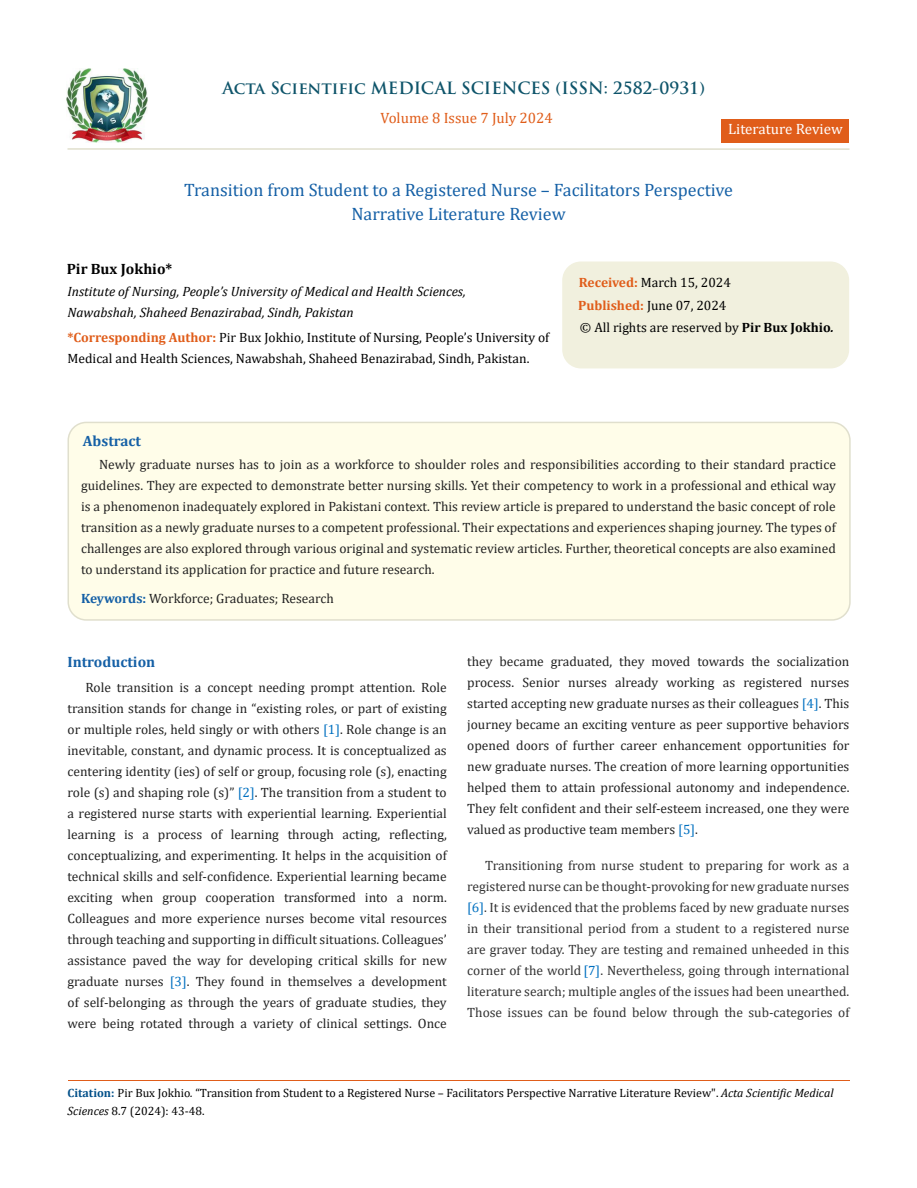
<style>
.page{position:relative;width:917px;height:1188px;background:#fff}
.page>*{position:absolute;margin:0;border:0;box-sizing:border-box;transform-origin:0 0}
.t1{font:18px/24px "Cambria";color:#1560a6;text-align:center}
.t2{font:700 16.5px "Trajan Pro";color:#0e546a}
.t3{font:15px "Cambria";color:#e05d1a}
.t4{font:700 15px "Cambria";color:#1560a6}
.t5{font:15px "Cambria";color:#fff}
.t6{font:700 15px "Cambria";color:#000}
.t7{font:13.5px/21px "Cambria";color:#222;text-align:justify}
.t8{font:13.5px/21px "Cambria";color:#333;text-align:justify}
.t9{font:13.5px/21px "Cambria";color:#000}
.t10{font:italic 13.5px/21px "Cambria";color:#000}
.t11{font:12px/18px "Cambria";color:#000}
.s1{font-weight:700;color:#e05d1a}
.s2{font-weight:700}
.s3{font-weight:700;font-style:italic}
.s4{font-weight:700;color:#1560a6}
.s5{color:#0070c0}
.s6{font-weight:700;color:#035089}
.s7{font-style:italic}
</style>
<div class="page">
<img style="left:67px;top:68px;width:80px;height:74px">
<div style="left:721px;top:119px;width:128px;height:23px;background:#e05d1a"></div>
<div style="left:563px;top:262px;width:285px;height:106px;background:#f1f0de;border-radius:18px"></div>
<div style="left:562px;top:262px;width:287px;height:106px;border:2px solid #f1f0de;border-radius:18px"></div>
<div style="left:68px;top:422px;width:781px;height:198px;background:#fffde9;border-radius:18px"></div>
<div style="left:67px;top:422px;width:783px;height:199px;border:2px solid #e0dfcd;border-radius:18px"></div>
<hr style="left:68px;top:1081px;width:781px;height:1px;background:#e05d1a">
<hr style="left:67px;top:148px;width:782px;height:2px;background:#e0dfcd">
<p class="t2" style="left:222px;top:77px;width:484px">Acta Scientific MEDICAL SCIENCES (ISSN: 2582-0931)</p>
<p class="t3" style="left:380px;top:109px;width:174px">Volume 8 Issue 7 July 2024</p>
<p class="t5" style="left:728px;top:120px;width:116px">Literature Review</p>
<h1 class="t1" style="left:184px;top:178px;width:550px">Transition from Student to a Registered Nurse – Facilitators Perspective<br>Narrative Literature Review</h1>
<p class="t6" style="left:67px;top:258px;width:107px">Pir Bux Jokhio*</p>
<p class="t10" style="left:67px;top:281px;width:400px">Institute of Nursing, People’s University of Medical and Health Sciences,<br>Nawabshah, Shaheed Benazirabad, Sindh, Pakistan</p>
<p class="t9" style="left:67px;top:327px;width:483px"><span class="s1">*Corresponding Author:</span> Pir Bux Jokhio, Institute of Nursing, People’s University of<br>Medical and Health Sciences, Nawabshah, Shaheed Benazirabad, Sindh, Pakistan.</p>
<p class="t9" style="left:578px;top:271px;width:154px;line-height:23px"><span class="s1">Received:</span> March 15, 2024<br><span class="s1">Published:</span> June 07, 2024</p>
<p class="t9" style="left:580px;top:316px;width:255px">© All rights are reserved by <span class="s2">Pir Bux Jokhio</span><span class="s3">.</span></p>
<p class="t4" style="left:83px;top:430px;width:60px">Abstract</p>
<p class="t7" style="left:81px;top:454px;width:756px;text-indent:18px">Newly graduate nurses has to join as a workforce to shoulder roles and responsibilities according to their standard practice guidelines. They are expected to demonstrate better nursing skills. Yet their competency to work in a professional and ethical way is a phenomenon inadequately explored in Pakistani context. This review article is prepared to understand the basic concept of role transition as a newly graduate nurses to a competent professional. Their expectations and experiences shaping journey. The types of challenges are also explored through various original and systematic review articles. Further, theoretical concepts are also examined to understand its application for practice and future research.</p>
<p class="t7" style="left:81px;top:588px;width:254px"><span class="s4">Keywords:</span> Workforce; Graduates; Research</p>
<p class="t4" style="left:67px;top:651px;width:89px">Introduction</p>
<p class="t7" style="left:67px;top:677px;width:381px;text-indent:18px">Role transition is a concept needing prompt attention. Role transition stands for change in “existing roles, or part of existing or multiple roles, held singly or with others <span class="s5">[1]</span>. Role change is an inevitable, constant, and dynamic process. It is conceptualized as centering identity (ies) of self or group, focusing role (s), enacting role (s) and shaping role (s)” <span class="s5">[2]</span>. The transition from a student to a registered nurse starts with experiential learning. Experiential learning is a process of learning through acting, reflecting, conceptualizing, and experimenting. It helps in the acquisition of technical skills and self-confidence. Experiential learning became exciting when group cooperation transformed into a norm.<br>Colleagues and more experience nurses become vital resources through teaching and supporting in difficult situations. Colleagues’ assistance paved the way for developing critical skills for new graduate nurses <span class="s5">[3]</span>. They found in themselves a development of self-belonging as through the years of graduate studies, they were being rotated through a variety of clinical settings. Once</p>
<p class="t7" style="left:467px;top:651px;width:384px">they became graduated, they moved towards the socialization process. Senior nurses already working as registered nurses started accepting new graduate nurses as their colleagues <span class="s5">[4]</span>. This journey became an exciting venture as peer supportive behaviors opened doors of further career enhancement opportunities for new graduate nurses. The creation of more learning opportunities helped them to attain professional autonomy and independence.<br>They felt confident and their self-esteem increased, one they were valued as productive team members <span class="s5">[5]</span>.</p>
<p class="t8" style="left:467px;top:855px;width:384px;text-indent:18px">Transitioning from nurse student to preparing for work as a registered nurse can be thought-provoking for new graduate nurses <span class="s5">[6]</span>. It is evidenced that the problems faced by new graduate nurses in their transitional period from a student to a registered nurse are graver today. They are testing and remained unheeded in this corner of the world <span class="s5">[7]</span>. Nevertheless, going through international literature search; multiple angles of the issues had been unearthed.<br>Those issues can be found below through the sub-categories of</p>
<p class="t11" style="left:68px;top:1084px;width:767px"><span class="s6">Citation:</span> Pir Bux Jokhio<span class="s7">.</span> “Transition from Student to a Registered Nurse – Facilitators Perspective Narrative Literature Review". <span class="s7">Acta Scientific Medical<br>Sciences</span> 8.7 (2024): 43-48.</p>
</div>
